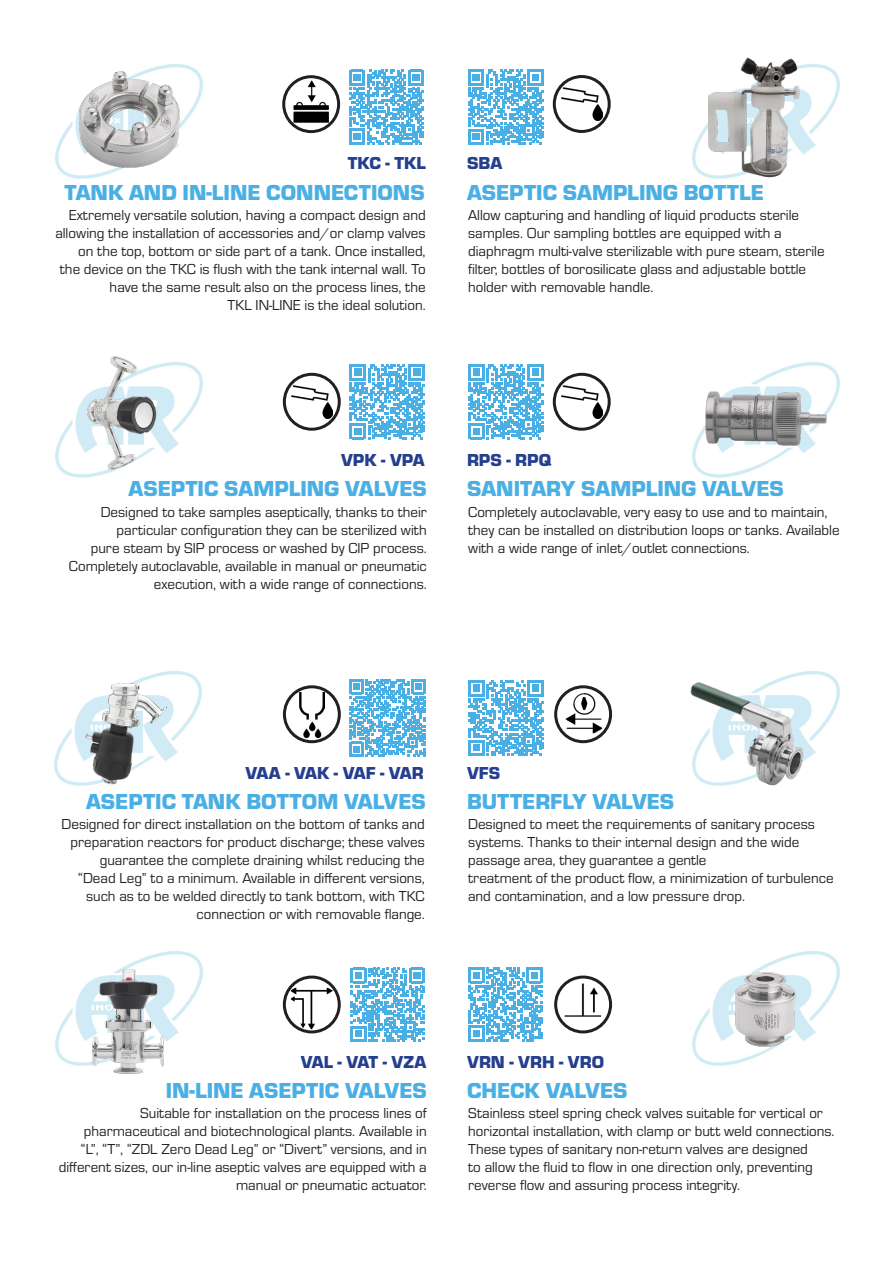
<style>
.page{position:relative;width:893px;height:1263px;background:#fff}
.page>*{position:absolute;margin:0;border:0;box-sizing:border-box;transform-origin:0 0}
.t1{font:900 22.5px "Eurostile";color:#4aafe4}
.t2{font:900 18px "Eurostile";color:#253f8e}
.t3{font:900 18px "Eurostile";letter-spacing:-.02em;color:#253f8e}
.t4{font:15px/18px "Eurostile";color:#231f20;text-align:right}
</style>
<div class="page">
<img style="left:55px;top:67px;width:148px;height:112px">
<img style="left:692px;top:64px;width:148px;height:115px">
<img style="left:55px;top:363px;width:148px;height:115px">
<img style="left:692px;top:362px;width:148px;height:116px">
<img style="left:54px;top:671px;width:148px;height:114px">
<img style="left:783px;top:671px;width:57px;height:34px">
<img style="left:55px;top:951px;width:148px;height:115px">
<img style="left:692px;top:951px;width:148px;height:115px">
<img style="left:64px;top:64px;width:129px;height:112px">
<img style="left:62px;top:356px;width:123px;height:119px">
<img style="left:74px;top:679px;width:105px;height:107px">
<img style="left:708px;top:57px;width:106px;height:121px">
<img style="left:703px;top:372px;width:128px;height:98px">
<img style="left:690px;top:677px;width:147px;height:109px">
<svg style="left:349px;top:70px;width:75px;height:75px"></svg>
<svg style="left:468px;top:69px;width:76px;height:76px"></svg>
<svg style="left:350px;top:364px;width:75px;height:75px"></svg>
<svg style="left:468px;top:364px;width:75px;height:75px"></svg>
<svg style="left:349px;top:680px;width:77px;height:76px"></svg>
<svg style="left:468px;top:680px;width:76px;height:76px"></svg>
<svg style="left:351px;top:968px;width:74px;height:73px"></svg>
<svg style="left:469px;top:967px;width:73px;height:74px"></svg>
<img style="left:713px;top:953px;width:106px;height:106px">
<img style="left:89px;top:959px;width:80px;height:115px">
<img style="left:293px;top:80px;width:36px;height:43px">
<div style="left:282px;top:75px;width:58px;height:58px;border:3px solid #231f20;border-radius:50%"></div>
<img style="left:561px;top:87px;width:41px;height:33px">
<div style="left:553px;top:75px;width:58px;height:58px;border:3px solid #231f20;border-radius:50%"></div>
<img style="left:561px;top:385px;width:41px;height:33px">
<div style="left:553px;top:373px;width:58px;height:58px;border:3px solid #231f20;border-radius:50%"></div>
<img style="left:291px;top:385px;width:41px;height:33px">
<div style="left:283px;top:373px;width:58px;height:58px;border:3px solid #231f20;border-radius:50%"></div>
<img style="left:300px;top:692px;width:25px;height:45px">
<div style="left:283px;top:685px;width:58px;height:58px;border:3px solid #231f20;border-radius:50%"></div>
<img style="left:291px;top:988px;width:42px;height:41px">
<div style="left:283px;top:975px;width:58px;height:58px;border:3px solid #231f20;border-radius:50%"></div>
<img style="left:566px;top:693px;width:36px;height:40px">
<div style="left:554px;top:685px;width:58px;height:58px;border:3px solid #231f20;border-radius:50%"></div>
<img style="left:564px;top:983px;width:37px;height:34px">
<div style="left:554px;top:975px;width:58px;height:58px;border:3px solid #231f20;border-radius:50%"></div>
<p class="t2" style="left:348px;top:150px;width:80px">TKC - TKL</p>
<p class="t2" style="left:467px;top:150px;width:37px">SBA</p>
<p class="t1" style="left:65px;top:176px;width:362px">TANK AND IN-LINE CONNECTIONS</p>
<p class="t1" style="left:467px;top:176px;width:298px">ASEPTIC SAMPLING BOTTLE</p>
<p class="t4" style="left:55px;top:205px;width:372px">Extremely versatile solution, having a compact design and allowing the installation of accessories and/or clamp valves on the top, bottom or side part of a tank. Once installed, the device on the TKC is flush with the tank internal wall. To have the same result also on the process lines, the</p>
<p class="t4" style="left:227px;top:295px;width:200px">TKL IN-LINE is the ideal solution.</p>
<p class="t4" style="left:468px;top:205px;width:358px;text-align:left">Allow capturing and handling of liquid products sterile samples. Our sampling bottles are equipped with a diaphragm multi-valve sterilizable with pure steam, sterile filter, bottles of borosilicate glass and adjustable bottle holder with removable handle.</p>
<p class="t2" style="left:341px;top:447px;width:85px">VPK - VPA</p>
<p class="t2" style="left:467px;top:447px;width:86px">RPS - RPQ</p>
<p class="t1" style="left:128px;top:472px;width:300px">ASEPTIC SAMPLING VALVES</p>
<p class="t1" style="left:467px;top:472px;width:318px">SANITARY SAMPLING VALVES</p>
<p class="t4" style="left:69px;top:502px;width:359px">Designed to take samples aseptically, thanks to their particular configuration they can be sterilized with<br>pure steam by SIP process or washed by CIP process.<br>Completely autoclavable, available in manual or pneumatic execution, with a wide range of connections.</p>
<p class="t4" style="left:468px;top:503px;width:373px;text-align:left">Completely autoclavable, very easy to use and to maintain, they can be installed on distribution loops or tanks. Available with a wide range of inlet/outlet connections.</p>
<p class="t3" style="left:245px;top:760px;width:180px">VAA - VAK - VAF - VAR</p>
<p class="t2" style="left:467px;top:760px;width:35px">VFS</p>
<p class="t1" style="left:86px;top:785px;width:341px">ASEPTIC TANK BOTTOM VALVES</p>
<p class="t1" style="left:467px;top:785px;width:209px">BUTTERFLY VALVES</p>
<p class="t4" style="left:62px;top:814px;width:365px">Designed for direct installation on the bottom of tanks and preparation reactors for product discharge; these valves guarantee the complete draining whilst reducing the</p>
<p class="t4" style="left:78px;top:868px;width:348px">“Dead Leg” to a minimum. Available in different versions, such as to be welded directly to tank bottom, with TKC connection or with removable flange.</p>
<p class="t4" style="left:468px;top:814px;width:348px;text-align:left">Designed to meet the requirements of sanitary process systems. Thanks to their internal design and the wide passage area, they guarantee a gentle</p>
<p class="t4" style="left:468px;top:868px;width:367px;text-align:left">treatment of the product flow, a minimization of turbulence and contamination, and a low pressure drop.</p>
<p class="t3" style="left:301px;top:1049px;width:127px">VAL - VAT - VZA</p>
<p class="t2" style="left:467px;top:1049px;width:139px">VRN - VRH - VRO</p>
<p class="t1" style="left:166px;top:1074px;width:262px">IN-LINE ASEPTIC VALVES</p>
<p class="t1" style="left:467px;top:1074px;width:162px">CHECK VALVES</p>
<p class="t4" style="left:59px;top:1103px;width:369px">Suitable for installation on the process lines of pharmaceutical and biotechnological plants. Available in<br>“L”, “T”, “ZDL Zero Dead Leg” or “Divert” versions, and in different sizes, our in-line aseptic valves are equipped with a manual or pneumatic actuator.</p>
<p class="t4" style="left:468px;top:1103px;width:368px;text-align:left">Stainless steel spring check valves suitable for vertical or horizontal installation, with clamp or butt weld connections.<br>These types of sanitary non-return valves are designed<br>to allow the fluid to flow in one direction only, preventing reverse flow and assuring process integrity.</p>
</div>
